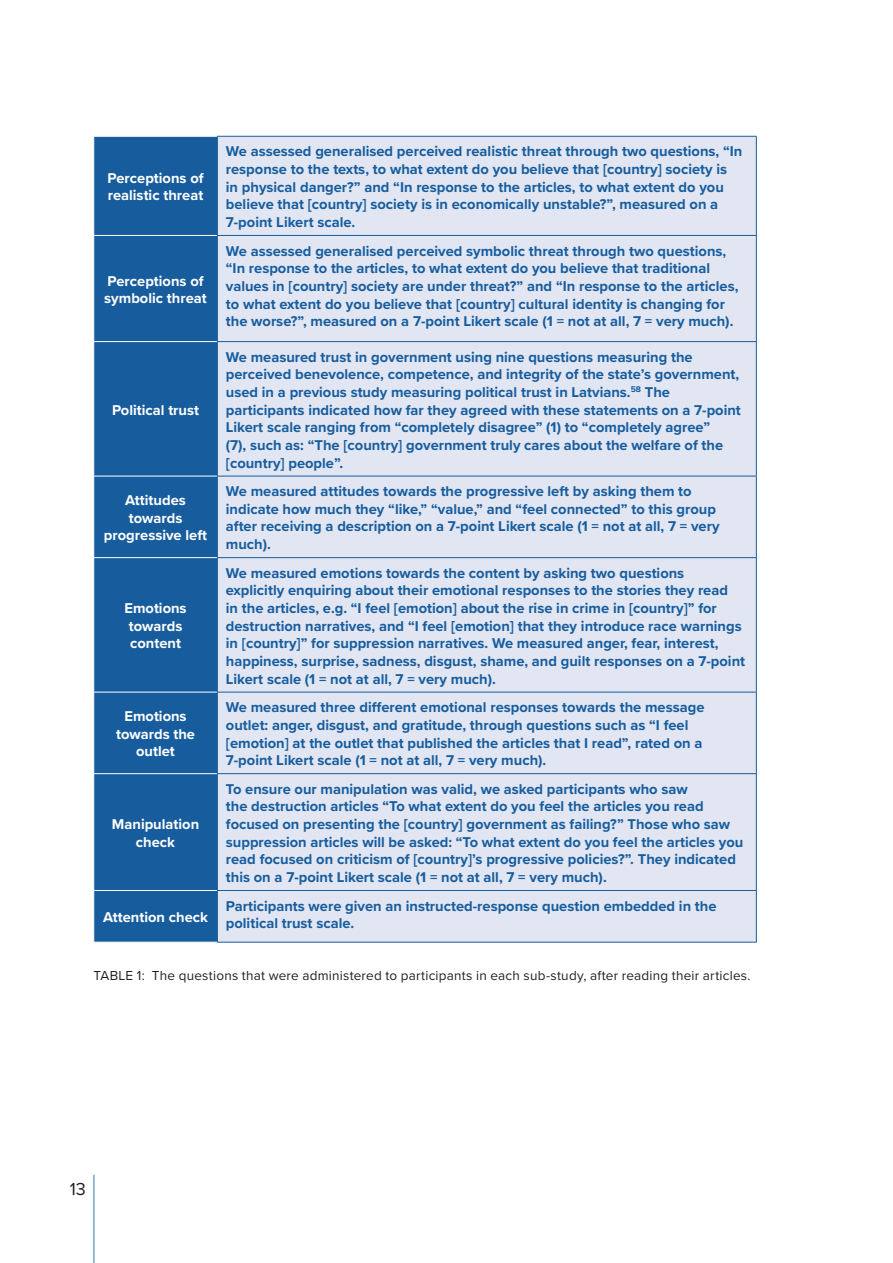
<style>
.page{position:relative;width:893px;height:1263px;background:#fff}
.page>*{position:absolute;margin:0;border:0;box-sizing:border-box;transform-origin:0 0}
.t1{font:18px "Proxima Nova";color:#231f20}
.t2{font:700 14.7px/17.7px "Proxima Nova";color:#175d9e}
.t3{font:700 14.7px/17.7px "Proxima Nova";color:#fff}
.MAIN_INTENT_Proxima_TEXT{font:13.5px "Proxima Nova";letter-spacing:.015em;color:#231f20}
</style>
<div class="page">
<div style="left:94px;top:137px;width:123px;height:805px;background:#175d9e"></div>
<div style="left:218px;top:137px;width:538px;height:805px;background:#e2e6f2"></div>
<hr style="left:94px;top:235px;width:123px;height:1px;background:#fff">
<hr style="left:94px;top:341px;width:123px;height:1px;background:#fff">
<hr style="left:94px;top:476px;width:123px;height:1px;background:#fff">
<hr style="left:94px;top:557px;width:123px;height:1px;background:#fff">
<hr style="left:94px;top:692px;width:123px;height:1px;background:#fff">
<hr style="left:94px;top:773px;width:123px;height:1px;background:#fff">
<hr style="left:94px;top:890px;width:123px;height:1px;background:#fff">
<hr style="left:217px;top:136px;width:539px;height:1px;background:#175d9e">
<hr style="left:217px;top:136px;width:1px;height:99px;background:#175d9e">
<hr style="left:756px;top:136px;width:1px;height:99px;background:#175d9e">
<hr style="left:217px;top:235px;width:539px;height:1px;background:#175d9e">
<hr style="left:217px;top:236px;width:1px;height:105px;background:#175d9e">
<hr style="left:756px;top:236px;width:1px;height:105px;background:#175d9e">
<hr style="left:217px;top:341px;width:539px;height:1px;background:#175d9e">
<hr style="left:217px;top:342px;width:1px;height:134px;background:#175d9e">
<hr style="left:756px;top:342px;width:1px;height:134px;background:#175d9e">
<hr style="left:217px;top:476px;width:539px;height:1px;background:#175d9e">
<hr style="left:217px;top:476px;width:1px;height:81px;background:#175d9e">
<hr style="left:756px;top:476px;width:1px;height:81px;background:#175d9e">
<hr style="left:217px;top:557px;width:539px;height:1px;background:#175d9e">
<hr style="left:217px;top:558px;width:1px;height:134px;background:#175d9e">
<hr style="left:756px;top:558px;width:1px;height:134px;background:#175d9e">
<hr style="left:217px;top:692px;width:539px;height:1px;background:#175d9e">
<hr style="left:217px;top:692px;width:1px;height:81px;background:#175d9e">
<hr style="left:756px;top:692px;width:1px;height:81px;background:#175d9e">
<hr style="left:217px;top:773px;width:539px;height:1px;background:#175d9e">
<hr style="left:217px;top:774px;width:1px;height:116px;background:#175d9e">
<hr style="left:756px;top:774px;width:1px;height:116px;background:#175d9e">
<hr style="left:217px;top:890px;width:539px;height:1px;background:#175d9e">
<hr style="left:217px;top:891px;width:1px;height:51px;background:#175d9e">
<hr style="left:756px;top:891px;width:1px;height:51px;background:#175d9e">
<hr style="left:217px;top:942px;width:539px;height:1px;background:#175d9e">
<hr style="left:94px;top:1175px;width:1px;height:88px;background:#2d79b8">
<p class="t3" style="left:108px;top:169px;width:98px">Perceptions of realistic threat</p>
<p class="t3" style="left:104px;top:271px;width:104px">Perceptions of symbolic threat</p>
<p class="t3" style="left:112px;top:401px;width:89px">Political trust</p>
<p class="t2" style="left:226px;top:142px;width:518px">We assessed generalised perceived realistic threat through two questions, “In response to the texts, to what extent do you believe that [country] society is in physical danger?” and “In response to the articles, to what extent do you believe that [country] society is in economically unstable?”, measured on a 7-point Likert scale.</p>
<p class="t2" style="left:226px;top:241px;width:514px">We assessed generalised perceived symbolic threat through two questions, “In response to the articles, to what extent do you believe that traditional values in [country] society are under threat?” and “In response to the articles, to what extent do you believe that [country] cultural identity is changing for the worse?”, measured on a 7-point Likert scale (1 = not at all, 7 = very much).</p>
<p class="t2" style="left:226px;top:348px;width:517px">We measured trust in government using nine questions measuring the perceived benevolence, competence, and integrity of the state’s government, used in a previous study measuring political trust in Latvians.<sup>58</sup> The participants indicated how far they agreed with these statements on a 7-point Likert scale ranging from “completely disagree” (1) to “completely agree”<br>(7), such as: “The [country] government truly cares about the welfare of the [country] people”.</p>
<p class="t3" style="left:104px;top:491px;width:105px;text-align:center">Attitudes towards progressive left</p>
<p class="t2" style="left:226px;top:482px;width:495px">We measured attitudes towards the progressive left by asking them to indicate how much they “like,” “value,” and “feel connected” to this group after receiving a description on a 7-point Likert scale (1 = not at all, 7 = very much).</p>
<p class="t3" style="left:124px;top:599px;width:64px">Emotions towards content</p>
<p class="t2" style="left:226px;top:564px;width:521px">We measured emotions towards the content by asking two questions explicitly enquiring about their emotional responses to the stories they read<br>in the articles, e.g. “I feel [emotion] about the rise in crime in [country]” for destruction narratives, and “I feel [emotion] that they introduce race warnings in [country]” for suppression narratives. We measured anger, fear, interest, happiness, surprise, sadness, disgust, shame, and guilt responses on a 7-point Likert scale (1 = not at all, 7 = very much).</p>
<p class="t3" style="left:116px;top:707px;width:80px;text-align:center">Emotions towards the outlet</p>
<p class="t2" style="left:226px;top:698px;width:480px">We measured three different emotional responses towards the message outlet: anger, disgust, and gratitude, through questions such as “I feel [emotion] at the outlet that published the articles that I read”, rated on a 7-point Likert scale (1 = not at all, 7 = very much).</p>
<p class="t3" style="left:112px;top:815px;width:89px;text-align:center">Manipulation check</p>
<p class="t2" style="left:226px;top:780px;width:519px">To ensure our manipulation was valid, we asked participants who saw<br>the destruction articles “To what extent do you feel the articles you read focused on presenting the [country] government as failing?” Those who saw suppression articles will be asked: “To what extent do you feel the articles you read focused on criticism of [country]’s progressive policies?”. They indicated this on a 7-point Likert scale (1 = not at all, 7 = very much).</p>
<p class="t3" style="left:103px;top:908px;width:106px">Attention check</p>
<p class="t2" style="left:226px;top:896px;width:492px">Participants were given an instructed-response question embedded in the political trust scale.</p>
<p class="MAIN_INTENT_Proxima_TEXT" style="left:94px;top:965px;width:658px">TABLE 1: The questions that were administered to participants in each sub-study, after reading their articles.</p>
<p class="t1" style="left:70px;top:1175px;width:18px">13</p>
</div>
